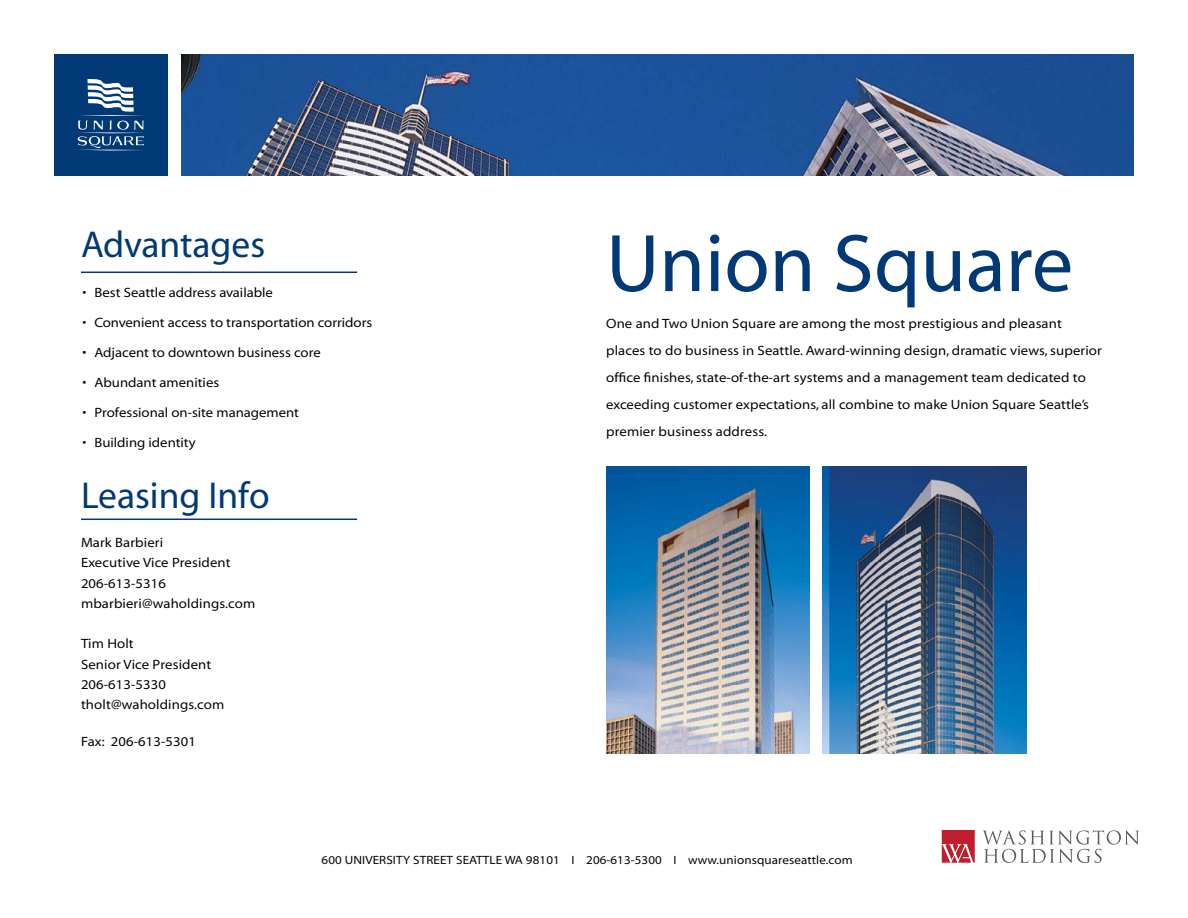
<style>
.page{position:relative;width:1188px;height:918px;background:#fff}
.page>*{position:absolute;margin:0;border:0;box-sizing:border-box;transform-origin:0 0}
.t1{font:82.5px "Myriad MM 400 600";color:#003976}
.t2{font:37.5px "Myriad MM 400 600";color:#003976}
.t3{font:13.5px/20.2px "Myriad MM 400 700";letter-spacing:.01em;color:#000}
.t4{font:12px "Myriad MM 400 700";letter-spacing:.01em;color:#000}
</style>
<div class="page">
<hr style="left:81px;top:272px;width:276px;height:1px;background:#003976">
<hr style="left:81px;top:519px;width:276px;height:1px;background:#003976">
<img style="left:823px;top:466px;width:203px;height:288px">
<img style="left:606px;top:466px;width:204px;height:288px">
<img style="left:182px;top:54px;width:952px;height:122px">
<div style="left:54px;top:54px;width:114px;height:122px;background:#003976"></div>
<svg style="left:77px;top:79px;width:67px;height:72px"></svg>
<svg style="left:942px;top:830px;width:33px;height:33px"></svg>
<svg style="left:982px;top:830px;width:157px;height:33px"></svg>
<h2 class="t2" style="left:81px;top:227px;width:186px">Advantages</h2>
<p class="t3" style="left:82px;top:284px;width:192px">• Best Seattle address available</p>
<p class="t3" style="left:82px;top:314px;width:291px">• Convenient access to transportation corridors</p>
<p class="t3" style="left:82px;top:344px;width:240px">• Adjacent to downtown business core</p>
<p class="t3" style="left:82px;top:374px;width:138px">• Abundant amenities</p>
<p class="t3" style="left:82px;top:404px;width:218px">• Professional on-site management</p>
<p class="t3" style="left:82px;top:434px;width:115px">• Building identity</p>
<h2 class="t2" style="left:81px;top:477px;width:190px">Leasing Info</h2>
<p class="t3" style="left:81px;top:533px;width:176px">Mark Barbieri<br>Executive Vice President<br>206-613-5316 mbarbieri@waholdings.com</p>
<p class="t3" style="left:81px;top:634px;width:145px">Tim Holt<br>Senior Vice President<br>206-613-5330 tholt@waholdings.com</p>
<p class="t3" style="left:81px;top:733px;width:116px">Fax: 206-613-5301</p>
<h1 class="t1" style="left:606px;top:224px;width:469px">Union Square</h1>
<p class="t3" style="left:606px;top:311px;width:497px;line-height:27px">One and Two Union Square are among the most prestigious and pleasant places to do business in Seattle. Award-winning design, dramatic views, superior office finishes, state-of-the-art systems and a management team dedicated to exceeding customer expectations, all combine to make Union Square Seattle’s premier business address.</p>
<p class="t4" style="left:322px;top:854px;width:533px">600 UNIVERSITY STREET SEATTLE WA 98101 I 206-613-5300 I www.unionsquareseattle.com</p>
</div>
